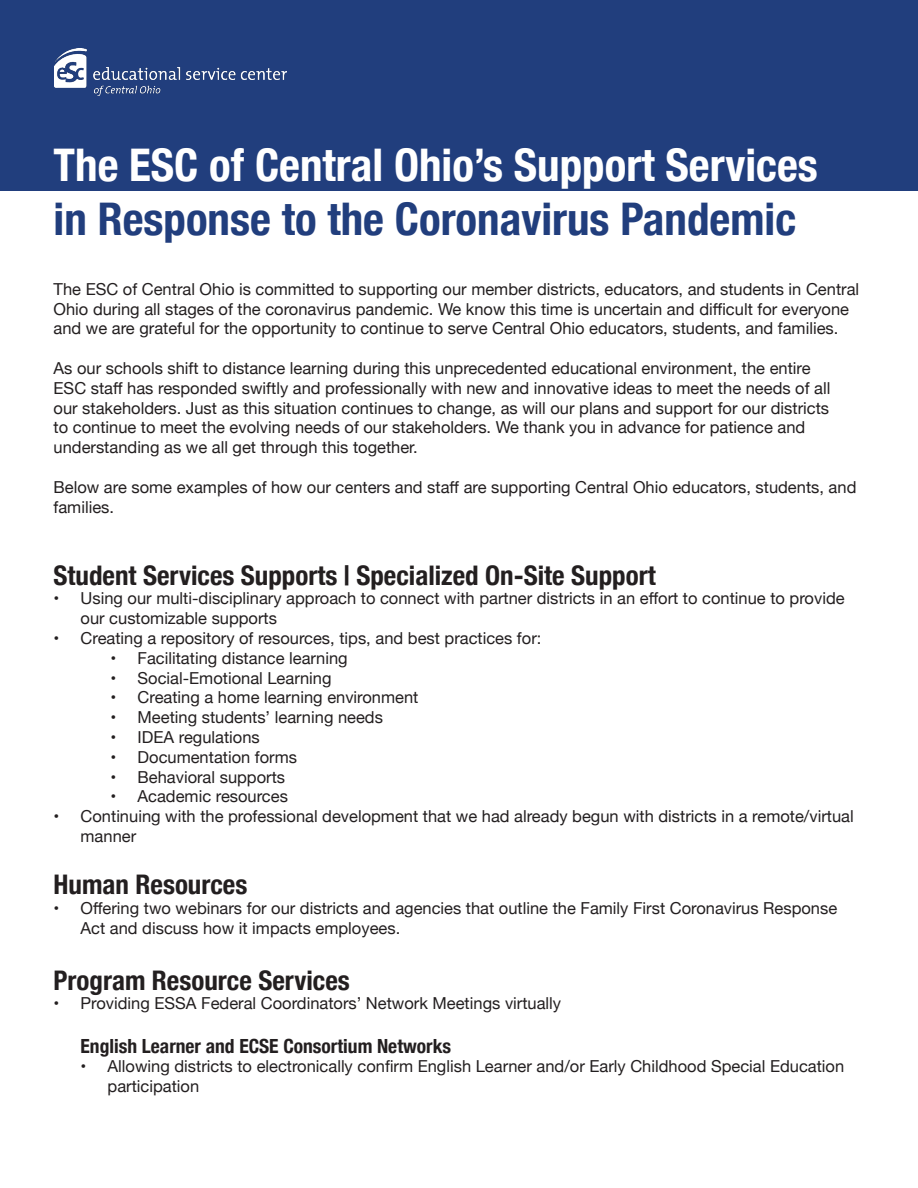
<style>
.page{position:relative;width:918px;height:1188px;background:#fff}
.page>*{position:absolute;margin:0;border:0;box-sizing:border-box;transform-origin:0 0}
.t1{font:700 condensed 45px "Helvetica Neue";color:#fff}
.t2{font:700 condensed 45px "Helvetica Neue";color:#213e7d}
.t3{font:700 condensed 27px "Helvetica Neue";color:#231f20}
.t4{font:700 condensed 19.5px "Helvetica Neue";color:#231f20}
.t5{font:16.5px/19.8px "Helvetica Neue";color:#231f20}
</style>
<div class="page">
<div style="left:0;top:0;width:918px;height:190px;background:#213e7d"></div>
<img style="left:54px;top:49px;width:232px;height:46px">
<p class="t1" style="left:54px;top:128px;width:766px">The ESC of Central Ohio’s Support Services</p>
<p class="t2" style="left:54px;top:182px;width:744px">in Response to the Coronavirus Pandemic</p>
<p class="t5" style="left:54px;top:280px;width:807px">The ESC of Central Ohio is committed to supporting our member districts, educators, and students in Central<br>Ohio during all stages of the coronavirus pandemic. We know this time is uncertain and difficult for everyone and we are grateful for the opportunity to continue to serve Central Ohio educators, students, and families.</p>
<p class="t5" style="left:54px;top:359px;width:778px">As our schools shift to distance learning during this unprecedented educational environment, the entire ESC staff has responded swiftly and professionally with new and innovative ideas to meet the needs of all our stakeholders. Just as this situation continues to change, as will our plans and support for our districts to continue to meet the evolving needs of our stakeholders. We thank you in advance for patience and understanding as we all get through this together.</p>
<p class="t5" style="left:54px;top:478px;width:804px">Below are some examples of how our centers and staff are supporting Central Ohio educators, students, and families.</p>
<p class="t3" style="left:54px;top:553px;width:604px">Student Services Supports | Specialized On-Site Support</p>
<p class="t5" style="left:81px;top:590px;width:766px;text-indent:-27px">• Using our multi-disciplinary approach to connect with partner districts in an effort to continue to provide our customizable supports</p>
<p class="t5" style="left:54px;top:629px;width:489px">• Creating a repository of resources, tips, and best practices for:</p>
<p class="t5" style="left:111px;top:649px;width:239px">• Facilitating distance learning</p>
<p class="t5" style="left:111px;top:669px;width:223px">• Social-Emotional Learning</p>
<p class="t5" style="left:111px;top:689px;width:309px">• Creating a home learning environment</p>
<p class="t5" style="left:111px;top:708px;width:274px">• Meeting students’ learning needs</p>
<p class="t5" style="left:111px;top:728px;width:151px">• IDEA regulations</p>
<p class="t5" style="left:111px;top:748px;width:188px">• Documentation forms</p>
<p class="t5" style="left:111px;top:768px;width:176px">• Behavioral supports</p>
<p class="t5" style="left:111px;top:788px;width:179px">• Academic resources</p>
<p class="t5" style="left:81px;top:807px;width:775px;text-indent:-27px">• Continuing with the professional development that we had already begun with districts in a remote/virtual manner</p>
<p class="t3" style="left:54px;top:862px;width:195px">Human Resources</p>
<p class="t5" style="left:81px;top:899px;width:758px;text-indent:-27px">• Offering two webinars for our districts and agencies that outline the Family First Coronavirus Response<br>Act and discuss how it impacts employees.</p>
<p class="t3" style="left:54px;top:958px;width:298px">Program Resource Services</p>
<p class="t5" style="left:54px;top:995px;width:509px">• Providing ESSA Federal Coordinators’ Network Meetings virtually</p>
<p class="t4" style="left:81px;top:1030px;width:372px">English Learner and ECSE Consortium Networks</p>
<p class="t5" style="left:108px;top:1058px;width:738px;text-indent:-27px">• Allowing districts to electronically confirm English Learner and/or Early Childhood Special Education participation</p>
</div>
